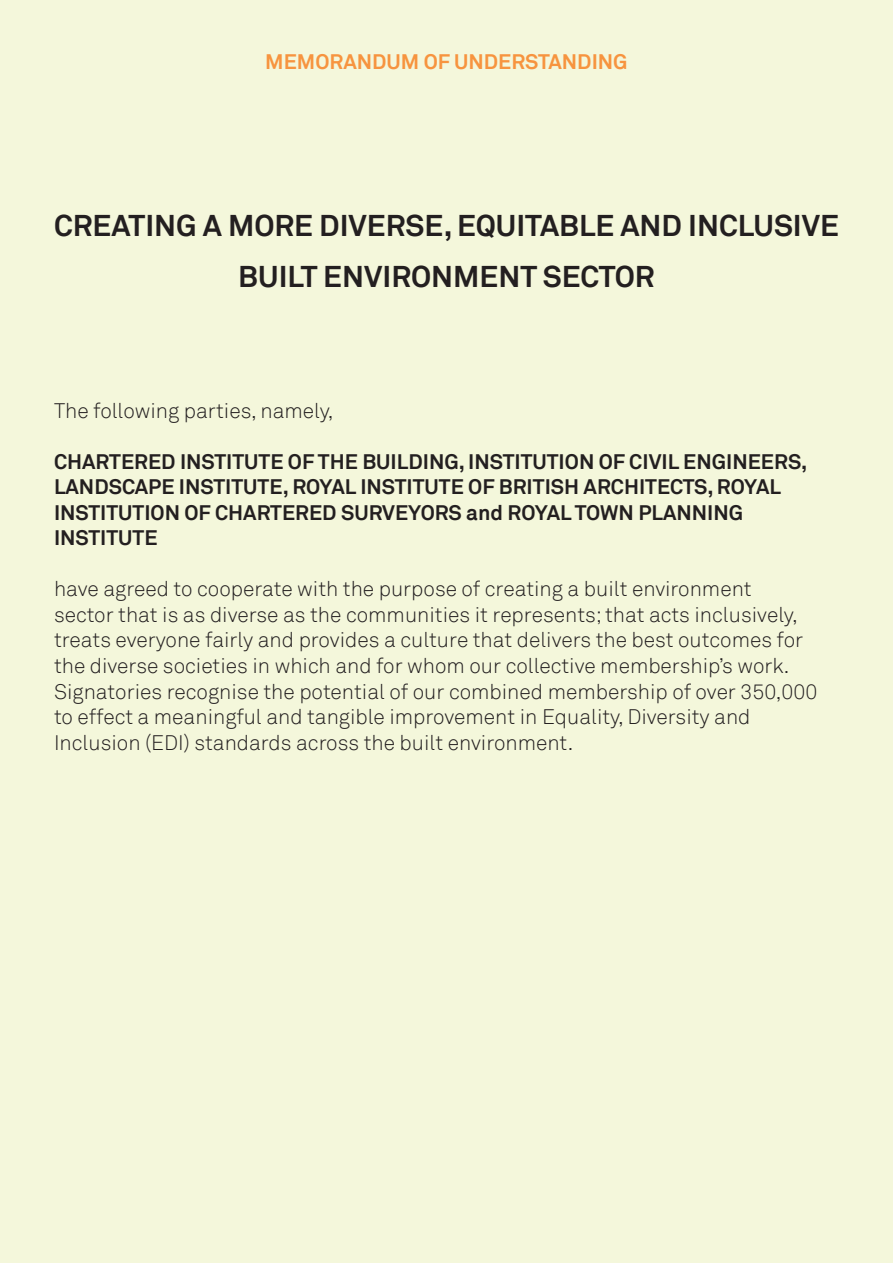
<style>
.page{position:relative;width:893px;height:1263px;background:#f4f7db}
.page>*{position:absolute;margin:0;border:0;box-sizing:border-box;transform-origin:0 0}
.t1{font:700 30px/51px "Akkurat";color:#231f20;text-align:center}
.t2{font:300 21px/25.5px "Akkurat";color:#231f20}
.t3{font:700 21px/25.5px "Akkurat";color:#231f20}
.t4{font:700 21px "Akkurat";color:#f7943f}
</style>
<div class="page">
<p class="t4" style="left:265px;top:49px;width:364px">MEMORANDUM OF UNDERSTANDING</p>
<p class="t1" style="left:54px;top:201px;width:786px">CREATING A MORE DIVERSE, EQUITABLE AND INCLUSIVE<br>BUILT ENVIRONMENT SECTOR</p>
<p class="t2" style="left:54px;top:398px;width:281px">The following parties, namely,</p>
<p class="t3" style="left:54px;top:449px;width:755px">CHARTERED INSTITUTE OF THE BUILDING, INSTITUTION OF CIVIL ENGINEERS, LANDSCAPE INSTITUTE, ROYAL INSTITUTE OF BRITISH ARCHITECTS, ROYAL INSTITUTION OF CHARTERED SURVEYORS and ROYAL TOWN PLANNING INSTITUTE</p>
<p class="t2" style="left:54px;top:577px;width:765px">have agreed to cooperate with the purpose of creating a built environment<br>sector that is as diverse as the communities it represents; that acts inclusively, treats everyone fairly and provides a culture that delivers the best outcomes for the diverse societies in which and for whom our collective membership’s work.<br>Signatories recognise the potential of our combined membership of over 350,000 to effect a meaningful and tangible improvement in Equality, Diversity and Inclusion (EDI) standards across the built environment.</p>
</div>
